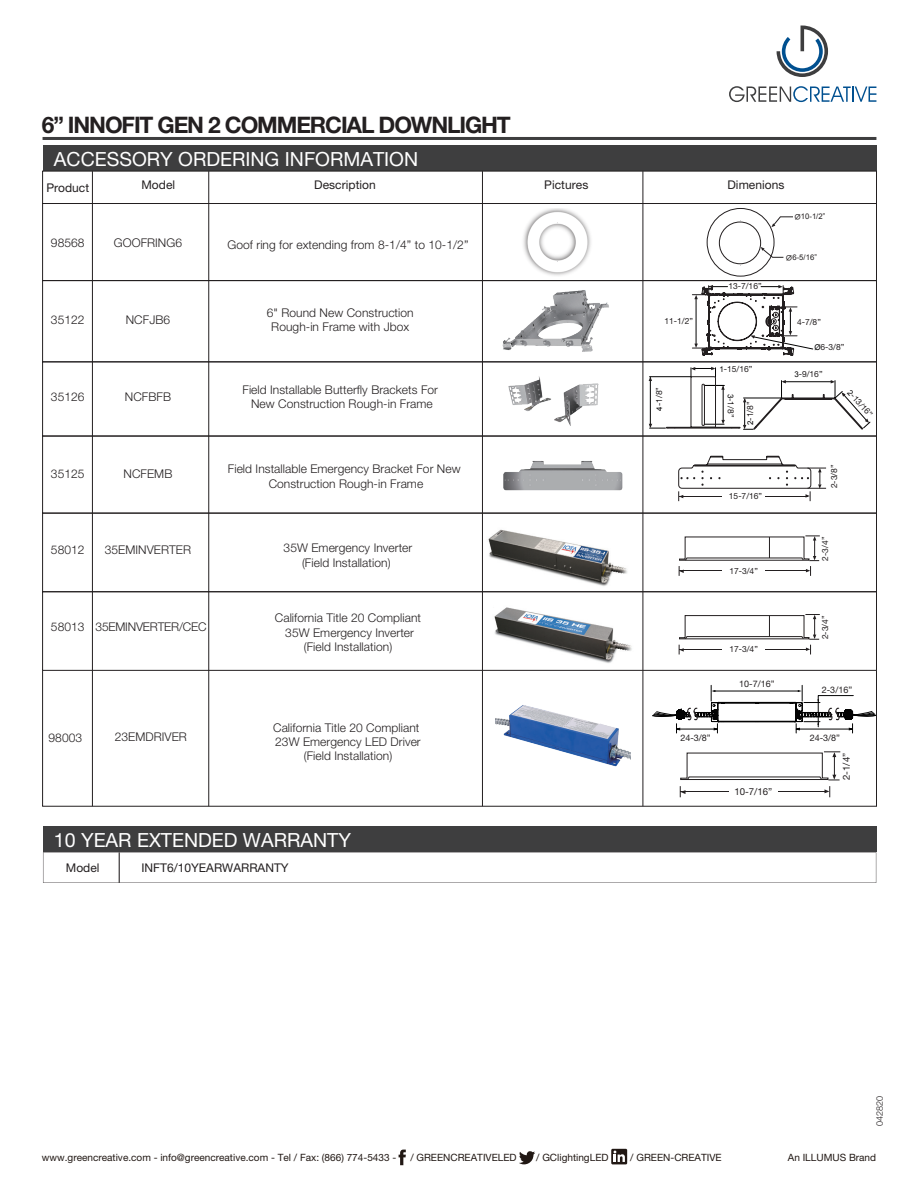
<style>
.page{position:relative;width:919px;height:1191px;background:#fff}
.page>*{position:absolute;margin:0;border:0;box-sizing:border-box;transform-origin:0 0}
.t1{font:700 22.8px "Helvetica Neue LT Pro";letter-spacing:-.05em;color:#231f20}
.t2{font:19.5px "Helvetica Neue LT Pro";color:#fff}
.t3{font:300 12px/14.4px "Helvetica Neue LT Pro";letter-spacing:.005em;color:#231f20;text-align:center}
.t4{font:12px "Helvetica Neue LT Pro";letter-spacing:.005em;color:#231f20}
.t5{font:300 12px "Helvetica Neue LT Pro";letter-spacing:-.015em;color:#231f20}
.t6{font:10.05px "Helvetica Neue LT Pro";color:#211814}
.t7{font:9.6px "Helvetica Neue LT Pro";color:#231f20}
.t8{font:9px "Helvetica Neue LT Pro";color:#231f20}
.t9{font:300 9px "Helvetica Neue LT Pro";letter-spacing:-.005em;color:#231f20}
.t10{font:8.55px "Helvetica Neue LT Pro";color:#231f20}
.t11{font:7.8px "Arial";color:#231f20}
.s1{font-family:"ST Heiti SC";font-weight:300;font-size:9.9px}
.s2{font-family:"Arial";font-size:7.95px;color:#030303}
</style>
<div class="page">
<hr style="left:43px;top:137px;width:833px;height:3px;background:#3e3e3f">
<svg style="left:776px;top:26px;width:52px;height:51px"></svg>
<svg style="left:729px;top:86px;width:147px;height:16px"></svg>
<div style="left:43px;top:146px;width:833px;height:25px;background:#3e3e3f"></div>
<img style="left:488px;top:529px;width:139px;height:57px">
<svg style="left:678px;top:535px;width:141px;height:41px"></svg>
<svg style="left:678px;top:614px;width:141px;height:40px"></svg>
<div style="left:42px;top:203px;width:834px;height:78px;border:1px solid #231f20"></div>
<div style="left:42px;top:280px;width:834px;height:82px;border:1px solid #231f20"></div>
<div style="left:42px;top:436px;width:834px;height:77px;border:1px solid #231f20"></div>
<div style="left:42px;top:513px;width:834px;height:79px;border:1px solid #231f20"></div>
<div style="left:42px;top:591px;width:834px;height:79px;border:1px solid #231f20"></div>
<hr style="left:92px;top:171px;width:1px;height:499px;background:#231f20">
<hr style="left:208px;top:171px;width:1px;height:499px;background:#231f20">
<hr style="left:482px;top:171px;width:1px;height:499px;background:#231f20">
<hr style="left:642px;top:171px;width:1px;height:499px;background:#231f20">
<div style="left:706px;top:208px;width:68px;height:68px;border:1px solid #231f20;border-radius:50%"></div>
<div style="left:719px;top:222px;width:42px;height:42px;border:1px solid #231f20;border-radius:50%"></div>
<svg style="left:771px;top:216px;width:22px;height:11px"></svg>
<svg style="left:760px;top:247px;width:23px;height:11px"></svg>
<svg style="left:678px;top:455px;width:148px;height:46px"></svg>
<svg style="left:398px;top:1149px;width:8px;height:16px"></svg>
<svg style="left:519px;top:1151px;width:16px;height:13px"></svg>
<div style="left:611px;top:1148px;width:16px;height:16px;background:#211814"></div>
<svg style="left:613px;top:1150px;width:12px;height:12px"></svg>
<img style="left:502px;top:290px;width:107px;height:62px">
<img style="left:503px;top:461px;width:120px;height:30px">
<img style="left:508px;top:376px;width:91px;height:50px">
<svg style="left:692px;top:285px;width:121px;height:71px"></svg>
<svg style="left:648px;top:367px;width:222px;height:63px"></svg>
<img style="left:523px;top:208px;width:68px;height:68px">
<img style="left:494px;top:607px;width:138px;height:56px">
<svg style="left:43px;top:852px;width:833px;height:31px"></svg>
<hr style="left:119px;top:852px;width:1px;height:31px;background:#231f20">
<div style="left:43px;top:826px;width:833px;height:26px;background:#3e3e3f"></div>
<svg style="left:42px;top:670px;width:834px;height:136px"></svg>
<h1 class="t1" style="left:42px;top:110px;width:470px">6” INNOFIT GEN 2 COMMERCIAL DOWNLIGHT</h1>
<h2 class="t2" style="left:57px;top:147px;width:236px">TE HNICAL INFORMATIO</h2>
<h2 class="t2" style="left:57px;top:147px;width:175px">ELECTRICAL SPEC</h2>
<h2 class="t2" style="left:54px;top:147px;width:366px">ACCESSORY ORDERING INFORMATION</h2>
<p class="t4" style="left:46px;top:180px;width:44px">Product</p>
<p class="t4" style="left:141px;top:177px;width:35px">Model</p>
<p class="t4" style="left:314px;top:177px;width:63px">Description</p>
<p class="t4" style="left:727px;top:177px;width:59px">Dimenions</p>
<p class="t4" style="left:544px;top:177px;width:46px">Pictures</p>
<p class="t3" style="left:51px;top:235px;width:35px">98568</p>
<p class="t3" style="left:114px;top:235px;width:70px">GOOFRING6</p>
<p class="t3" style="left:227px;top:237px;width:242px">Goof ring for extending from 8-1/4” to 10-1/2”</p>
<p class="t3" style="left:51px;top:312px;width:35px">35122</p>
<p class="t3" style="left:126px;top:312px;width:46px">NCFJB6</p>
<p class="t3" style="left:267px;top:305px;width:148px">6" Round New Construction<br>Rough-in Frame with Jbox</p>
<p class="t3" style="left:51px;top:389px;width:35px">35126</p>
<p class="t3" style="left:125px;top:389px;width:48px">NCFBFB</p>
<p class="t3" style="left:242px;top:382px;width:197px">Field Installable Butterfly Brackets For<br>New Construction Rough-in Frame</p>
<p class="t3" style="left:51px;top:466px;width:35px">35125</p>
<p class="t3" style="left:124px;top:466px;width:50px">NCFEMB</p>
<p class="t3" style="left:228px;top:461px;width:234px">Field Installable Emergency Bracket For New<br>Construction Rough-in Frame</p>
<p class="t3" style="left:51px;top:542px;width:35px">58012</p>
<p class="t3" style="left:105px;top:542px;width:88px">35EMINVERTER</p>
<p class="t3" style="left:283px;top:541px;width:130px">35W Emergency Inverter (Field Installation)</p>
<p class="t3" style="left:51px;top:619px;width:35px">58013</p>
<p class="t5" style="left:95px;top:619px;width:112px">35EMINVERTER/CEC</p>
<p class="t3" style="left:275px;top:610px;width:148px">California Title 20 Compliant<br>35W Emergency Inverter (Field Installation)</p>
<p class="t3" style="left:49px;top:730px;width:35px">98003</p>
<p class="t3" style="left:115px;top:729px;width:74px">23EMDRIVER</p>
<p class="t3" style="left:273px;top:720px;width:149px">California Title 20 Compliant<br>23W Emergency LED Driver (Field Installation)</p>
<h2 class="t2" style="left:54px;top:828px;width:298px">10 YEAR EXTENDED WARRANTY</h2>
<p class="t4" style="left:66px;top:860px;width:35px">Model</p>
<p class="t4" style="left:141px;top:860px;width:149px">INFT6/10YEARWARRANTY</p>
<p class="t10" style="left:728px;top:281px;width:35px">13-7/16”</p>
<p class="t11" style="left:794px;top:211px;width:32px"><span class="s1">ø</span>10-1/2”</p>
<p class="t11" style="left:786px;top:252px;width:32px"><span class="s1">ø</span>6-5/16”</p>
<p class="t10" style="left:664px;top:315px;width:30px">11-1/2”</p>
<p class="t10" style="left:797px;top:317px;width:25px">4-7/8”</p>
<p class="t10" style="left:653px;top:411px;width:25px;rotate:-90deg"><span class="s2">4</span>-1/8”</p>
<p class="t10" style="left:814px;top:342px;width:32px"><span class="s2">Ø</span>6-3/8”</p>
<p class="t10" style="left:719px;top:364px;width:34px"><span class="s2">1</span>-15/16”</p>
<p class="t10" style="left:736px;top:393px;width:25px;rotate:90deg"><span class="s2">3</span>-1/8”</p>
<p class="t10" style="left:853px;top:387px;width:34px;rotate:48deg"><span class="s2">2</span>-13/16”</p>
<p class="t10" style="left:794px;top:368px;width:30px"><span class="s2">3</span>-9/16”</p>
<p class="t10" style="left:744px;top:425px;width:25px;rotate:-90deg"><span class="s2">2</span>-1/8”</p>
<p class="t10" style="left:728px;top:491px;width:35px">15-7/16”</p>
<p class="t10" style="left:729px;top:565px;width:30px">17-3/4”</p>
<p class="t10" style="left:729px;top:644px;width:30px">17-3/4”</p>
<p class="t8" style="left:739px;top:678px;width:37px">10-7/16”</p>
<p class="t10" style="left:828px;top:488px;width:25px;rotate:-90deg">2-3/8”</p>
<p class="t10" style="left:819px;top:560px;width:25px;rotate:-90deg">2-3/4”</p>
<p class="t10" style="left:819px;top:639px;width:25px;rotate:-90deg">2-3/4”</p>
<p class="t8" style="left:821px;top:684px;width:32px">2-3/16”</p>
<p class="t8" style="left:680px;top:732px;width:32px">24-3/8”</p>
<p class="t8" style="left:809px;top:732px;width:32px">24-3/8”</p>
<p class="t7" style="left:734px;top:785px;width:39px">10-7/16”</p>
<p class="t7" style="left:840px;top:780px;width:29px;rotate:-90deg">2-1/4”</p>
<p class="t9" style="left:874px;top:1125px;width:31px;rotate:-90deg">042820</p>
<p class="t6" style="left:42px;top:1151px;width:356px">www.greencreative.com - info@greencreative.com - Tel / Fax: (866) 774-5433 -</p>
<p class="t6" style="left:410px;top:1151px;width:108px">/ GREENCREATIVELED</p>
<p class="t6" style="left:536px;top:1151px;width:74px">/ GClightingLED</p>
<p class="t6" style="left:630px;top:1151px;width:93px">/ GREEN-CREATIVE</p>
<p class="t6" style="left:787px;top:1151px;width:90px">An ILLUMUS Brand</p>
</div>
